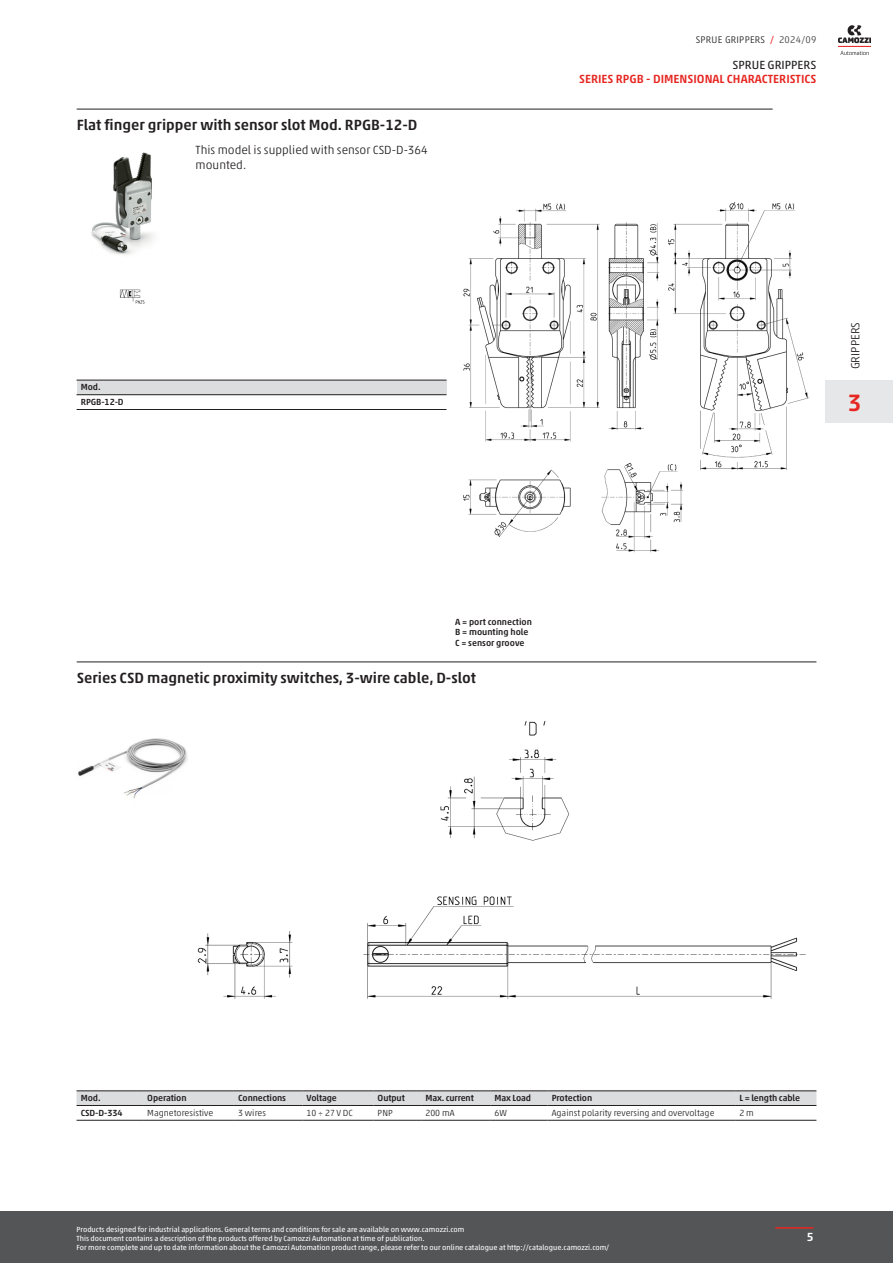
<style>
.page{position:relative;width:893px;height:1263px;background:#fff}
.page>*{position:absolute;margin:0;border:0;box-sizing:border-box;transform-origin:0 0}
.Num_catalogo_no_lingua{font:500 24px "Akko W1 G";color:#e72621}
.Titolo_SEZIONE{font:500 15px "Akko W1 G";color:#231f20}
.Descrizione_prodotto{font:300 12px/15px "Akko W1 G";color:#231f20}
.SOTTOTITOLO_Home_small{font:500 12px "Akko W1 G";color:#e72621}
.TITOLO_Home_small{font:12px "Akko W1 G";color:#231f20}
.NOME_CATALOGO{font:300 12px "Akko W1 G";color:#231f20}
.t1{font:500 12px "Akko W1 G";color:#fff}
.Edizione_catalogo{font:300 9.75px "Akko W1 G";letter-spacing:.025em;color:#231f20}
.Titoli_tabella_general_data{font:500 9px "Akko W1 G";letter-spacing:-.01em;color:#231f20}
.Testi_tabella_general_data{font:300 9px "Akko W1 G";color:#231f20}
.Descrizioni_dide{font:500 9px/10.5px "Akko W1 G";color:#231f20}
.footNotes{font:7.5px/9px "Akko W1 G";color:#fff}
.s1{font-weight:400;color:#e72621}
.s2{color:#3e3e3f}
</style>
<div class="page">
<svg style="left:77px;top:1091px;width:739px;height:29px"></svg>
<hr style="left:77px;top:1120px;width:66px;height:1px;background:#231f20">
<hr style="left:143px;top:1120px;width:91px;height:1px;background:#231f20">
<hr style="left:234px;top:1120px;width:68px;height:1px;background:#231f20">
<hr style="left:302px;top:1120px;width:71px;height:1px;background:#231f20">
<hr style="left:373px;top:1120px;width:48px;height:1px;background:#231f20">
<hr style="left:421px;top:1120px;width:69px;height:1px;background:#231f20">
<hr style="left:490px;top:1120px;width:57px;height:1px;background:#231f20">
<hr style="left:547px;top:1120px;width:188px;height:1px;background:#231f20">
<hr style="left:735px;top:1120px;width:81px;height:1px;background:#231f20">
<hr style="left:77px;top:1090px;width:66px;height:1px;background:#231f20">
<hr style="left:77px;top:1105px;width:66px;height:1px;background:#231f20">
<hr style="left:143px;top:1090px;width:91px;height:1px;background:#231f20">
<hr style="left:143px;top:1105px;width:91px;height:1px;background:#231f20">
<hr style="left:234px;top:1090px;width:68px;height:1px;background:#231f20">
<hr style="left:234px;top:1105px;width:68px;height:1px;background:#231f20">
<hr style="left:302px;top:1090px;width:71px;height:1px;background:#231f20">
<hr style="left:302px;top:1105px;width:71px;height:1px;background:#231f20">
<hr style="left:373px;top:1090px;width:48px;height:1px;background:#231f20">
<hr style="left:373px;top:1105px;width:48px;height:1px;background:#231f20">
<hr style="left:421px;top:1090px;width:69px;height:1px;background:#231f20">
<hr style="left:421px;top:1105px;width:69px;height:1px;background:#231f20">
<hr style="left:490px;top:1090px;width:57px;height:1px;background:#231f20">
<hr style="left:490px;top:1105px;width:57px;height:1px;background:#231f20">
<hr style="left:547px;top:1090px;width:188px;height:1px;background:#231f20">
<hr style="left:547px;top:1105px;width:188px;height:1px;background:#231f20">
<hr style="left:735px;top:1090px;width:81px;height:1px;background:#231f20">
<hr style="left:735px;top:1105px;width:81px;height:1px;background:#231f20">
<hr style="left:77px;top:661px;width:739px;height:1px;background:#231f20">
<img style="left:187px;top:721px;width:619px;height:278px">
<img style="left:78px;top:738px;width:109px;height:61px">
<div style="left:77px;top:380px;width:369px;height:15px;background:#dcdddf"></div>
<hr style="left:77px;top:409px;width:369px;height:1px;background:#231f20">
<hr style="left:77px;top:380px;width:369px;height:1px;background:#231f20">
<hr style="left:77px;top:394px;width:369px;height:1px;background:#231f20">
<hr style="left:77px;top:109px;width:696px;height:1px;background:#231f20">
<img style="left:463px;top:202px;width:347px;height:351px">
<img style="left:91px;top:152px;width:62px;height:103px">
<img style="left:119px;top:289px;width:26px;height:15px">
<div style="left:0;top:1211px;width:893px;height:52px;background:#545557"></div>
<hr style="left:775px;top:1227px;width:39px;height:1px;background:#e72621">
<img style="left:839px;top:25px;width:32px;height:30px">
<div style="left:825px;top:380px;width:59px;height:43px;background:#e6e7e9"></div>
<div style="left:884px;top:380px;width:9px;height:43px;background:#e6e7e9"></div>
<p class="Titolo_SEZIONE" style="left:77px;top:113px;width:342px">Flat finger gripper with sensor slot Mod. RPGB-12-D</p>
<p class="Descrizione_prodotto" style="left:196px;top:141px;width:234px">This model is supplied with sensor CSD-D-364 mounted.</p>
<p class="Titoli_tabella_general_data" style="left:81px;top:381px;width:21px">Mod.</p>
<p class="Titoli_tabella_general_data" style="left:81px;top:395px;width:44px">RPGB-12-D</p>
<p class="Edizione_catalogo" style="left:696px;top:32px;width:122px">SPRUE GRIPPERS <span class="s1">/</span> <span class="s2">2024/09</span></p>
<p class="TITOLO_Home_small" style="left:732px;top:56px;width:85px">SPRUE GRIPPERS</p>
<p class="SOTTOTITOLO_Home_small" style="left:579px;top:70px;width:239px">SERIES RPGB - DIMENSIONAL CHARACTERISTICS</p>
<p class="NOME_CATALOGO" style="left:847px;top:369px;width:49px;rotate:-90deg">GRIPPERS</p>
<p class="Num_catalogo_no_lingua" style="left:848px;top:385px;width:15px">3</p>
<p class="Descrizioni_dide" style="left:455px;top:616px;width:78px">A = port connection<br>B = mounting hole<br>C = sensor groove</p>
<p class="Titolo_SEZIONE" style="left:77px;top:666px;width:401px">Series CSD magnetic proximity switches, 3-wire cable, D-slot</p>
<p class="Titoli_tabella_general_data" style="left:81px;top:1091px;width:21px">Mod.</p>
<p class="Titoli_tabella_general_data" style="left:147px;top:1091px;width:41px">Operation</p>
<p class="Titoli_tabella_general_data" style="left:238px;top:1091px;width:49px">Connections</p>
<p class="Titoli_tabella_general_data" style="left:307px;top:1091px;width:32px">Voltage</p>
<p class="Titoli_tabella_general_data" style="left:378px;top:1091px;width:29px">Output</p>
<p class="Titoli_tabella_general_data" style="left:425px;top:1091px;width:50px">Max. current</p>
<p class="Titoli_tabella_general_data" style="left:494px;top:1091px;width:38px">Max Load</p>
<p class="Titoli_tabella_general_data" style="left:552px;top:1091px;width:42px">Protection</p>
<p class="Titoli_tabella_general_data" style="left:739px;top:1091px;width:62px">L = length cable</p>
<p class="Titoli_tabella_general_data" style="left:81px;top:1106px;width:43px">CSD-D-334</p>
<p class="Testi_tabella_general_data" style="left:147px;top:1106px;width:67px">Magnetoresistive</p>
<p class="Testi_tabella_general_data" style="left:238px;top:1106px;width:29px">3 wires</p>
<p class="Testi_tabella_general_data" style="left:307px;top:1106px;width:48px">10 ÷ 27 V DC</p>
<p class="Testi_tabella_general_data" style="left:378px;top:1106px;width:17px">PNP</p>
<p class="Testi_tabella_general_data" style="left:425px;top:1106px;width:31px">200 mA</p>
<p class="Testi_tabella_general_data" style="left:494px;top:1106px;width:14px">6W</p>
<p class="Testi_tabella_general_data" style="left:552px;top:1106px;width:164px">Against polarity reversing and overvoltage</p>
<p class="Testi_tabella_general_data" style="left:739px;top:1106px;width:16px">2 m</p>
<p class="footNotes" style="left:77px;top:1225px;width:534px">Products designed for industrial applications. General terms and conditions for sale are available on www.camozzi.com<br>This document contains a description of the products offered by Camozzi Automation at time of publication.<br>For more complete and up to date information about the Camozzi Automation product range, please refer to our online catalogue at http://catalogue.camozzi.com/</p>
<h3 class="t1" style="left:807px;top:1228px;width:8px">5</h3>
</div>
